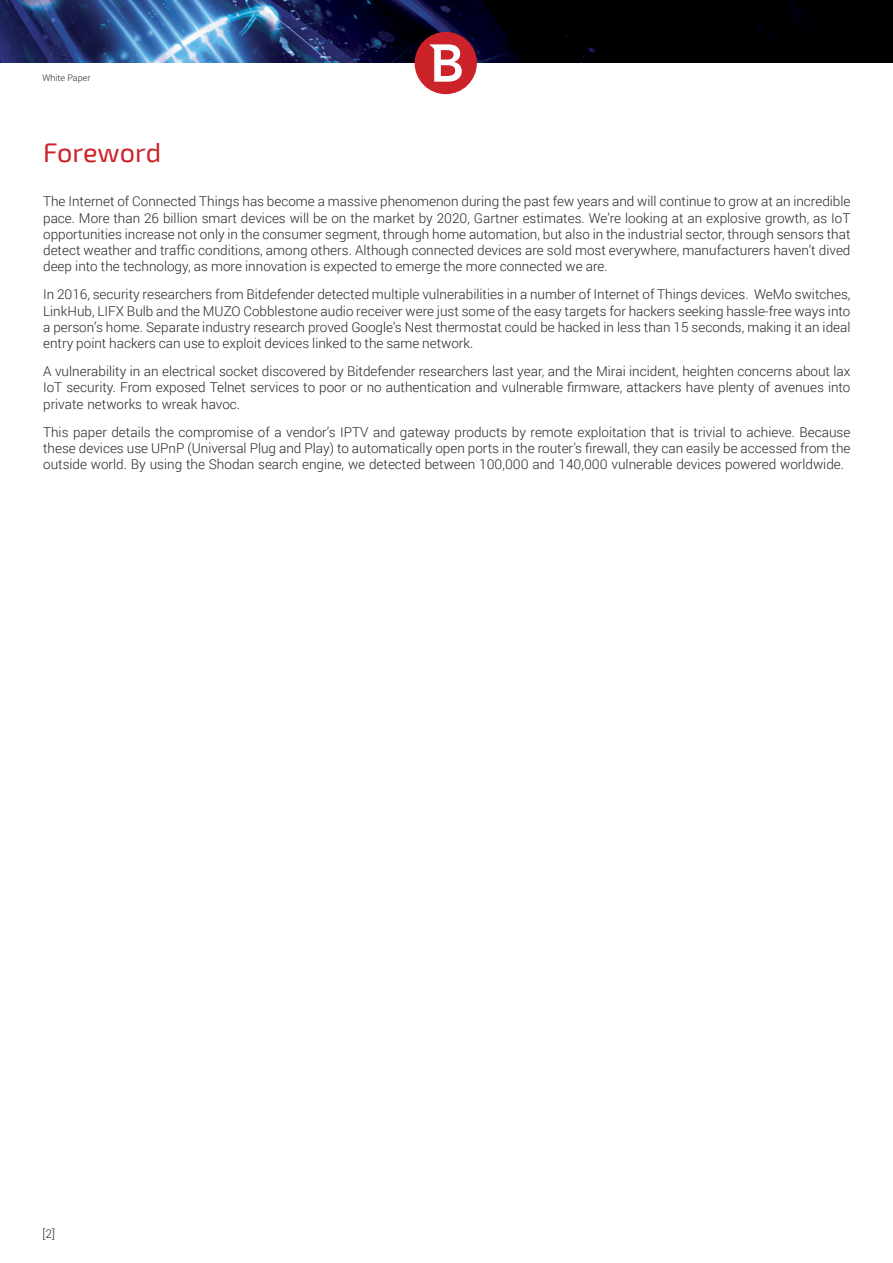
<style>
.page{position:relative;width:893px;height:1263px;background:#fff}
.page>*{position:absolute;margin:0;border:0;box-sizing:border-box;transform-origin:0 0}
.Heading-M03{font:27px "Exo 2";letter-spacing:-.005em;color:#cc2229}
.t1{font:300 13.5px/16.2px "Roboto";color:#272425;text-align:justify}
.t2{font:300 12px "Roboto";color:#272425}
.t3{font:300 9px "Roboto";color:#272425}
</style>
<div class="page">
<img style="left:0;top:0;width:893px;height:62px">
<div style="left:415px;top:32px;width:62px;height:62px;background:#cc2229;border-radius:50%"></div>
<svg style="left:430px;top:44px;width:32px;height:38px"></svg>
<p class="t3" style="left:43px;top:71px;width:49px">White Paper</p>
<p class="Heading-M03" style="left:43px;top:137px;width:119px">Foreword</p>
<p class="t1" style="left:43px;top:193px;width:809px">The Internet of Connected Things has become a massive phenomenon during the past few years and will continue to grow at an incredible pace. More than 26 billion smart devices will be on the market by 2020, Gartner estimates. We’re looking at an explosive growth, as IoT opportunities increase not only in the consumer segment, through home automation, but also in the industrial sector, through sensors that detect weather and traffic conditions, among others. Although connected devices are sold most everywhere, manufacturers haven’t dived deep into the technology, as more innovation is expected to emerge the more connected we are.</p>
<p class="t1" style="left:43px;top:286px;width:809px">In 2016, security researchers from Bitdefender detected multiple vulnerabilities in a number of Internet of Things devices. WeMo switches, LinkHub, LIFX Bulb and the MUZO Cobblestone audio receiver were just some of the easy targets for hackers seeking hassle-free ways into a person’s home. Separate industry research proved Google’s Nest thermostat could be hacked in less than 15 seconds, making it an ideal entry point hackers can use to exploit devices linked to the same network.</p>
<p class="t1" style="left:43px;top:363px;width:809px">A vulnerability in an electrical socket discovered by Bitdefender researchers last year, and the Mirai incident, heighten concerns about lax IoT security. From exposed Telnet services to poor or no authentication and vulnerable firmware, attackers have plenty of avenues into private networks to wreak havoc.</p>
<p class="t1" style="left:43px;top:423px;width:809px">This paper details the compromise of a vendor’s IPTV and gateway products by remote exploitation that is trivial to achieve. Because these devices use UPnP (Universal Plug and Play) to automatically open ports in the router’s firewall, they can easily be accessed from the outside world. By using the Shodan search engine, we detected between 100,000 and 140,000 vulnerable devices powered worldwide.</p>
<p class="t2" style="left:43px;top:1225px;width:14px">[2]</p>
</div>
